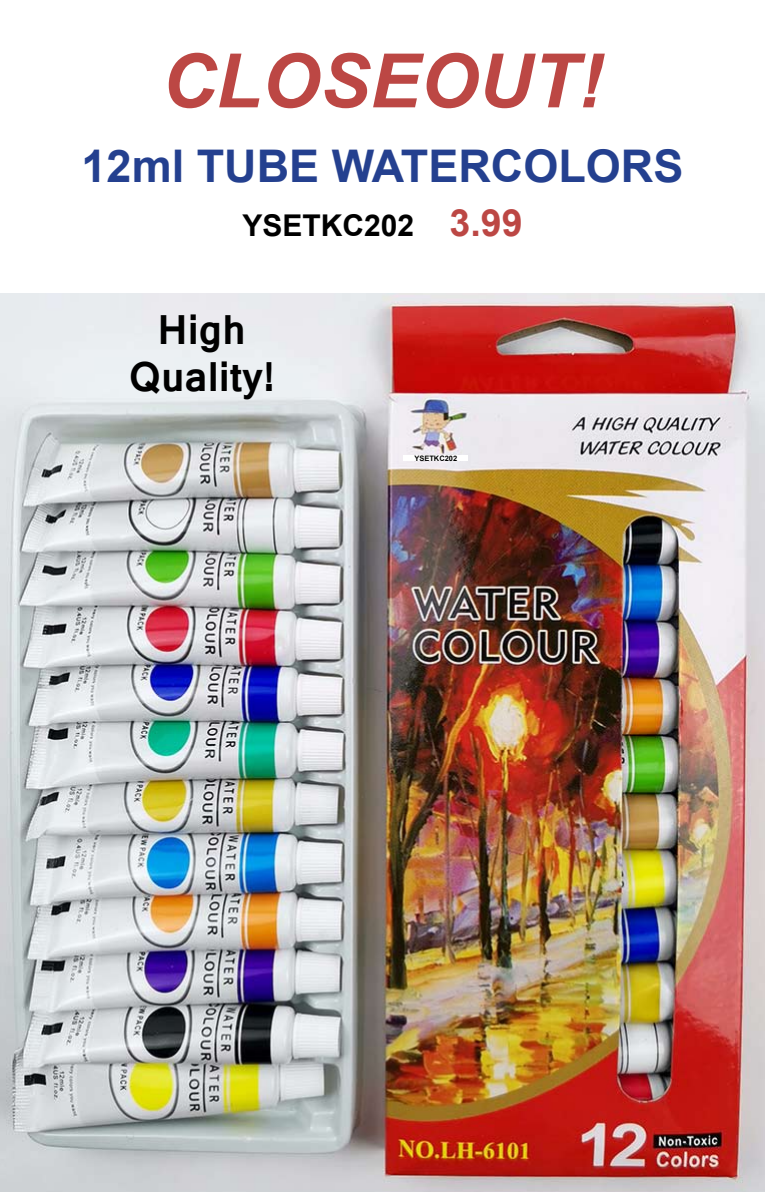
<style>
.page{position:relative;width:765px;height:1192px;background:#fff}
.page>*{position:absolute;margin:0;border:0;box-sizing:border-box;transform-origin:0 0}
.t1{font:italic 700 75px "Arial";color:#bc4744}
.t2{font:700 45px "Arial";color:#24408f}
.t3{font:700 45px/47.5px "Vrinda";color:#000;text-align:center}
.t4{font:700 30px "Arial";color:#000}
.t5{font:700 7.5px "Arial";color:#000}
.s1{font-size:37.5px;color:#bc4744}
</style>
<div class="page">
<img style="left:0;top:294px;width:765px;height:898px">
<div style="left:403px;top:455px;width:65px;height:6px;background:#fff"></div>
<h1 class="t1" style="left:162px;top:31px;width:443px">CLOSEOUT!</h1>
<p class="t2" style="left:82px;top:134px;width:603px">12ml TUBE WATERCOLORS</p>
<p class="t4" style="left:242px;top:205px;width:282px">YSETKC202 <span class="s1">3.99</span></p>
<p class="t3" style="left:129px;top:306px;width:147px">High<br>Quality!</p>
<p class="t5" style="left:414px;top:453px;width:44px">YSETKC202</p>
</div>
